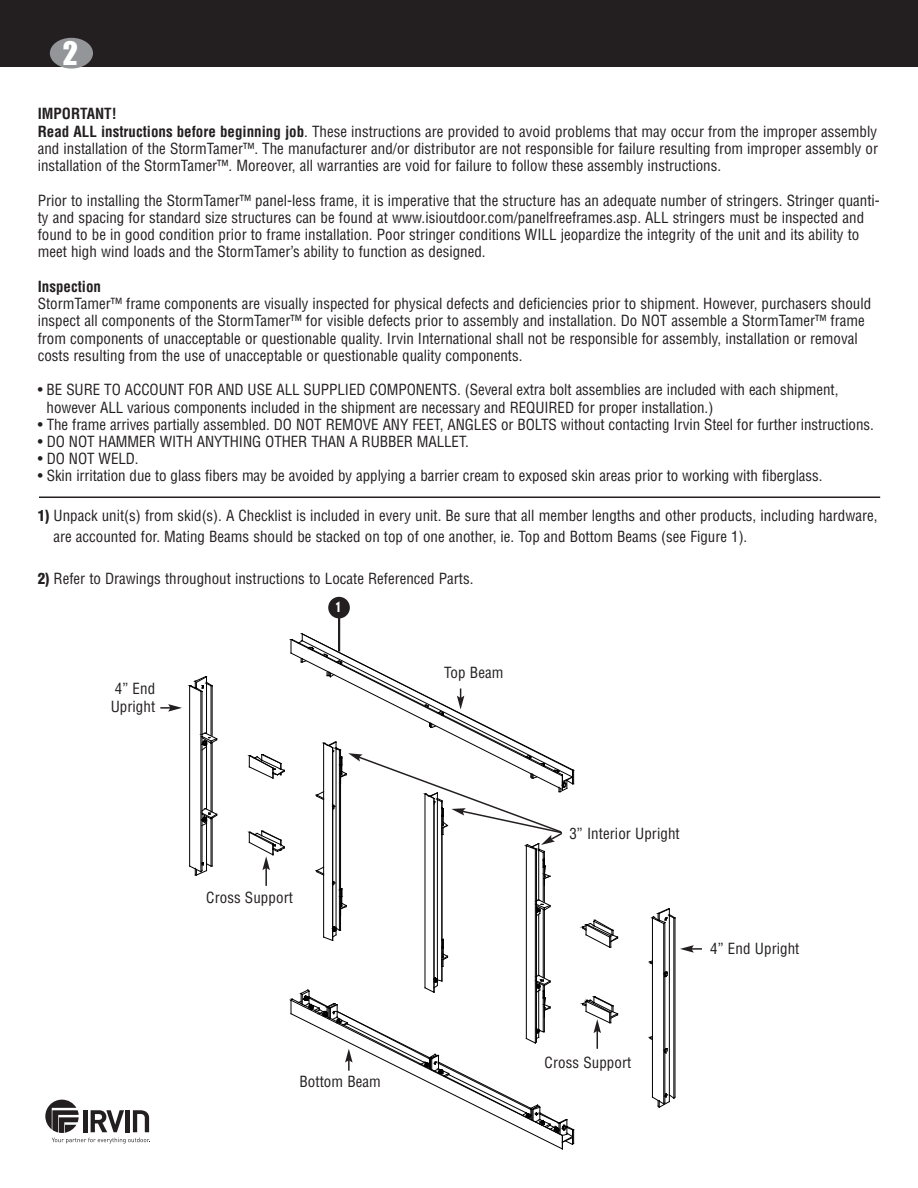
<style>
.page{position:relative;width:918px;height:1188px;background:#fff}
.page>*{position:absolute;margin:0;border:0;box-sizing:border-box;transform-origin:0 0}
.t1{font:30px "Impact";color:#fff}
.t2{font:16.5px "Insignia";color:#fff}
.t3{font:condensed 15px/17.2px "Helvetica";color:#231f20}
.t4{font:700 condensed 15px "Helvetica";color:#231f20}
.s1{font-weight:700}
.s2{font-weight:900}
</style>
<div class="page">
<div style="left:0;top:0;width:918px;height:67px;background:#231f20"></div>
<svg style="left:187px;top:631px;width:489px;height:519px"></svg>
<hr style="left:201px;top:691px;width:1px;height:181px;background:#000">
<hr style="left:189px;top:686px;width:1px;height:180px;background:#000">
<hr style="left:202px;top:691px;width:1px;height:180px;background:#000">
<hr style="left:206px;top:684px;width:1px;height:49px;background:#000">
<hr style="left:206px;top:748px;width:1px;height:61px;background:#000">
<hr style="left:206px;top:823px;width:1px;height:41px;background:#000">
<svg style="left:190px;top:862px;width:22px;height:14px"></svg>
<hr style="left:212px;top:686px;width:1px;height:49px;background:#000">
<hr style="left:212px;top:742px;width:1px;height:70px;background:#000">
<hr style="left:212px;top:818px;width:1px;height:48px;background:#000">
<hr style="left:211px;top:686px;width:1px;height:49px;background:#000">
<hr style="left:211px;top:742px;width:1px;height:70px;background:#000">
<hr style="left:211px;top:819px;width:1px;height:47px;background:#000">
<svg style="left:190px;top:677px;width:22px;height:15px"></svg>
<hr style="left:663px;top:924px;width:1px;height:180px;background:#000">
<hr style="left:652px;top:918px;width:1px;height:179px;background:#000">
<hr style="left:665px;top:922px;width:1px;height:181px;background:#000">
<hr style="left:669px;top:916px;width:1px;height:179px;background:#000">
<svg style="left:652px;top:1094px;width:23px;height:13px"></svg>
<hr style="left:675px;top:918px;width:1px;height:179px;background:#000">
<hr style="left:674px;top:918px;width:1px;height:180px;background:#000">
<svg style="left:652px;top:909px;width:23px;height:15px"></svg>
<hr style="left:442px;top:815px;width:1px;height:125px;background:#000">
<hr style="left:442px;top:947px;width:1px;height:34px;background:#000">
<hr style="left:437px;top:800px;width:1px;height:180px;background:#000">
<hr style="left:425px;top:794px;width:1px;height:194px;background:#000">
<hr style="left:434px;top:798px;width:1px;height:193px;background:#000">
<hr style="left:339px;top:897px;width:1px;height:33px;background:#000">
<hr style="left:340px;top:897px;width:1px;height:33px;background:#000">
<hr style="left:336px;top:749px;width:1px;height:179px;background:#000">
<hr style="left:323px;top:743px;width:1px;height:194px;background:#000">
<hr style="left:332px;top:748px;width:1px;height:192px;background:#000">
<hr style="left:543px;top:909px;width:1px;height:69px;background:#000">
<hr style="left:544px;top:910px;width:1px;height:68px;background:#000">
<hr style="left:538px;top:915px;width:1px;height:60px;background:#000">
<hr style="left:526px;top:846px;width:1px;height:193px;background:#000">
<hr style="left:535px;top:849px;width:1px;height:194px;background:#000">
<hr style="left:536px;top:849px;width:1px;height:193px;background:#000">
<svg style="left:324px;top:927px;width:17px;height:14px"></svg>
<svg style="left:202px;top:809px;width:15px;height:17px"></svg>
<svg style="left:442px;top:939px;width:6px;height:28px"></svg>
<svg style="left:202px;top:733px;width:15px;height:17px"></svg>
<svg style="left:249px;top:754px;width:36px;height:24px"></svg>
<svg style="left:582px;top:920px;width:36px;height:28px"></svg>
<div style="left:50px;top:38px;width:43px;height:31px;background:#939598;border-radius:50%"></div>
<hr style="left:39px;top:496px;width:841px;height:2px;background:#231f20">
<hr style="left:338px;top:605px;width:2px;height:47px;background:#231f20">
<div style="left:328px;top:597px;width:22px;height:21px;background:#231f20;border-radius:50%"></div>
<svg style="left:160px;top:704px;width:22px;height:8px"></svg>
<svg style="left:249px;top:831px;width:36px;height:55px"></svg>
<svg style="left:582px;top:997px;width:36px;height:52px"></svg>
<svg style="left:680px;top:945px;width:22px;height:8px"></svg>
<svg style="left:291px;top:634px;width:283px;height:282px"></svg>
<svg style="left:291px;top:975px;width:283px;height:174px"></svg>
<svg style="left:45px;top:1100px;width:105px;height:44px"></svg>
<h1 class="t1" style="left:63px;top:37px;width:17px">2</h1>
<p class="t3" style="left:38px;top:105px;width:842px"><span class="s1">IMPORTANT!<br>Read ALL instructions before beginning job</span>. These instructions are provided to avoid problems that may occur from the improper assembly and installation of the StormTamer™. The manufacturer and/or distributor are not responsible for failure resulting from improper assembly or installation of the StormTamer™. Moreover, all warranties are void for failure to follow these assembly instructions.</p>
<p class="t3" style="left:38px;top:192px;width:844px">Prior to installing the StormTamer™ panel-less frame, it is imperative that the structure has an adequate number of stringers. Stringer quanti&shy;ty and spacing for standard size structures can be found at www.isioutdoor.com/panelfreeframes.asp. ALL stringers must be inspected and found to be in good condition prior to frame installation. Poor stringer conditions WILL jeopardize the integrity of the unit and its ability to meet high wind loads and the StormTamer’s ability to function as designed.</p>
<p class="t4" style="left:38px;top:278px;width:65px">Inspection</p>
<p class="t3" style="left:38px;top:295px;width:835px">StormTamer™ frame components are visually inspected for physical defects and deficiencies prior to shipment. However, purchasers should inspect all components of the StormTamer™ for visible defects prior to assembly and installation. Do NOT assemble a StormTamer™ frame from components of unacceptable or questionable quality. Irvin International shall not be responsible for assembly, installation or removal costs resulting from the use of unacceptable or questionable quality components.</p>
<p class="t3" style="left:47px;top:381px;width:793px;text-indent:-9px">• BE SURE TO ACCOUNT FOR AND USE ALL SUPPLIED COMPONENTS. (Several extra bolt assemblies are included with each shipment, however ALL various components included in the shipment are necessary and REQUIRED for proper installation.)</p>
<p class="t3" style="left:38px;top:416px;width:837px">• The frame arrives partially assembled. DO NOT REMOVE ANY FEET, ANGLES or BOLTS without contacting Irvin Steel for further instructions.</p>
<p class="t3" style="left:38px;top:433px;width:433px">• DO NOT HAMMER WITH ANYTHING OTHER THAN A RUBBER MALLET.</p>
<p class="t3" style="left:38px;top:450px;width:102px">• DO NOT WELD.</p>
<p class="t3" style="left:38px;top:468px;width:786px">• Skin irritation due to glass fibers may be avoided by applying a barrier cream to exposed skin areas prior to working with fiberglass.</p>
<p class="t3" style="left:54px;top:505px;width:825px;line-height:21px;text-indent:-16px"><span class="s2">1)</span> Unpack unit(s) from skid(s). A Checklist is included in every unit. Be sure that all member lengths and other products, including hardware, are accounted for. Mating Beams should be stacked on top of one another, ie. Top and Bottom Beams (see Figure 1).</p>
<p class="t3" style="left:38px;top:570px;width:437px"><span class="s2">2)</span> Refer to Drawings throughout instructions to Locate Referenced Parts.</p>
<p class="t2" style="left:336px;top:601px;width:7px">1</p>
<p class="t3" style="left:111px;top:680px;width:46px;line-height:18px">4” End<br>Upright</p>
<p class="t3" style="left:206px;top:889px;width:88px">Cross Support</p>
<p class="t3" style="left:299px;top:1073px;width:83px">Bottom Beam</p>
<p class="t3" style="left:444px;top:664px;width:61px">Top Beam</p>
<p class="t3" style="left:569px;top:825px;width:112px">3” Interior Upright</p>
<p class="t3" style="left:545px;top:1054px;width:88px">Cross Support</p>
<p class="t3" style="left:710px;top:941px;width:91px">4” End Upright</p>
</div>
